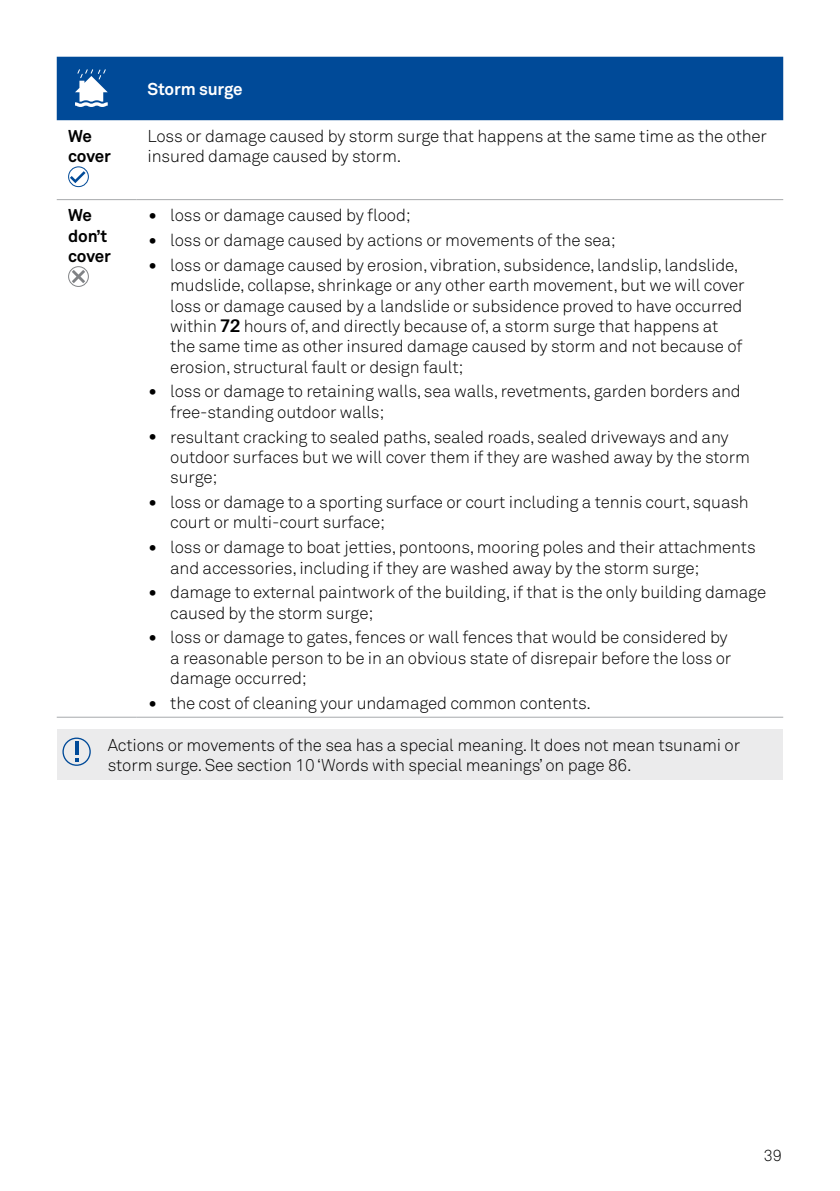
<style>
.page{position:relative;width:840px;height:1191px;background:#fff}
.page>*{position:absolute;margin:0;border:0;box-sizing:border-box;transform-origin:0 0}
.t1{font:300 17px/20.4px "Akkurat Std";letter-spacing:-.01em;color:#000}
.t2{font:700 17px/20.4px "Akkurat Std";letter-spacing:-.015em;color:#000}
.t3{font:700 17px "Akkurat Std";letter-spacing:-.01em;color:#fff}
.t4{font:300 16px "Akkurat Std";color:#000}
.s1{font-size:24.6px}
.s2{font-family:"Atlas Grotesk";font-weight:500}
</style>
<div class="page">
<div style="left:57px;top:57px;width:725px;height:63px;background:#004a98"></div>
<hr style="left:57px;top:199px;width:79px;height:1px;background:#a7a9ac">
<hr style="left:136px;top:199px;width:646px;height:1px;background:#a7a9ac">
<hr style="left:57px;top:716px;width:79px;height:1px;background:#a7a9ac">
<hr style="left:136px;top:716px;width:646px;height:1px;background:#a7a9ac">
<svg style="left:75px;top:68px;width:33px;height:39px"></svg>
<svg style="left:69px;top:167px;width:19px;height:20px"></svg>
<svg style="left:70px;top:171px;width:15px;height:12px"></svg>
<div style="left:68px;top:166px;width:21px;height:21px;border:1px solid #004a98;border-radius:50%"></div>
<svg style="left:69px;top:267px;width:19px;height:19px"></svg>
<svg style="left:72px;top:270px;width:13px;height:13px"></svg>
<div style="left:68px;top:266px;width:21px;height:21px;border:1px solid #808285;border-radius:50%"></div>
<div style="left:57px;top:729px;width:39px;height:51px;background:#ebebec"></div>
<div style="left:96px;top:729px;width:686px;height:51px;background:#ebebec"></div>
<svg style="left:75px;top:758px;width:3px;height:4px"></svg>
<hr style="left:75px;top:741px;width:3px;height:14px;background:#004a98">
<div style="left:62px;top:737px;width:29px;height:29px;border:1px solid #004a98;border-radius:50%"></div>
<p class="t3" style="left:147px;top:79px;width:96px">Storm surge</p>
<p class="t2" style="left:68px;top:126px;width:44px">We cover</p>
<p class="t1" style="left:147px;top:126px;width:620px">Loss or damage caused by storm surge that happens at the same time as the other insured damage caused by storm.</p>
<p class="t2" style="left:68px;top:205px;width:44px">We don’t cover</p>
<p class="t1" style="left:147px;top:205px;width:264px"><span class="s1">•</span> loss or damage caused by flood;</p>
<p class="t1" style="left:147px;top:230px;width:469px"><span class="s1">•</span> loss or damage caused by actions or movements of the sea;</p>
<p class="t1" style="left:170px;top:255px;width:575px;text-indent:-23px"><span class="s1">•</span> loss or damage caused by erosion, vibration, subsidence, landslip, landslide, mudslide, collapse, shrinkage or any other earth movement, but we will cover loss or damage caused by a landslide or subsidence proved to have occurred within <span class="s2">72</span> hours of, and directly because of, a storm surge that happens at the same time as other insured damage caused by storm and not because of erosion, structural fault or design fault;</p>
<p class="t1" style="left:170px;top:381px;width:571px;text-indent:-23px"><span class="s1">•</span> loss or damage to retaining walls, sea walls, revetments, garden borders and free-standing outdoor walls;</p>
<p class="t1" style="left:170px;top:426px;width:581px;text-indent:-23px"><span class="s1">•</span> resultant cracking to sealed paths, sealed roads, sealed driveways and any outdoor surfaces but we will cover them if they are washed away by the storm surge;</p>
<p class="t1" style="left:170px;top:492px;width:579px;text-indent:-23px"><span class="s1">•</span> loss or damage to a sporting surface or court including a tennis court, squash court or multi-court surface;</p>
<p class="t1" style="left:170px;top:537px;width:586px;text-indent:-23px"><span class="s1">•</span> loss or damage to boat jetties, pontoons, mooring poles and their attachments and accessories, including if they are washed away by the storm surge;</p>
<p class="t1" style="left:170px;top:582px;width:597px;text-indent:-23px"><span class="s1">•</span> damage to external paintwork of the building, if that is the only building damage caused by the storm surge;</p>
<p class="t1" style="left:170px;top:627px;width:562px;text-indent:-23px"><span class="s1">•</span> loss or damage to gates, fences or wall fences that would be considered by a reasonable person to be in an obvious state of disrepair before the loss or damage occurred;</p>
<p class="t1" style="left:147px;top:692px;width:444px"><span class="s1">•</span> the cost of cleaning your undamaged common contents.</p>
<p class="t1" style="left:108px;top:734px;width:633px">Actions or movements of the sea has a special meaning. It does not mean tsunami or storm surge. See section 10 ‘Words with special meanings’ on page 86.</p>
<p class="t4" style="left:763px;top:1146px;width:20px">39</p>
</div>
